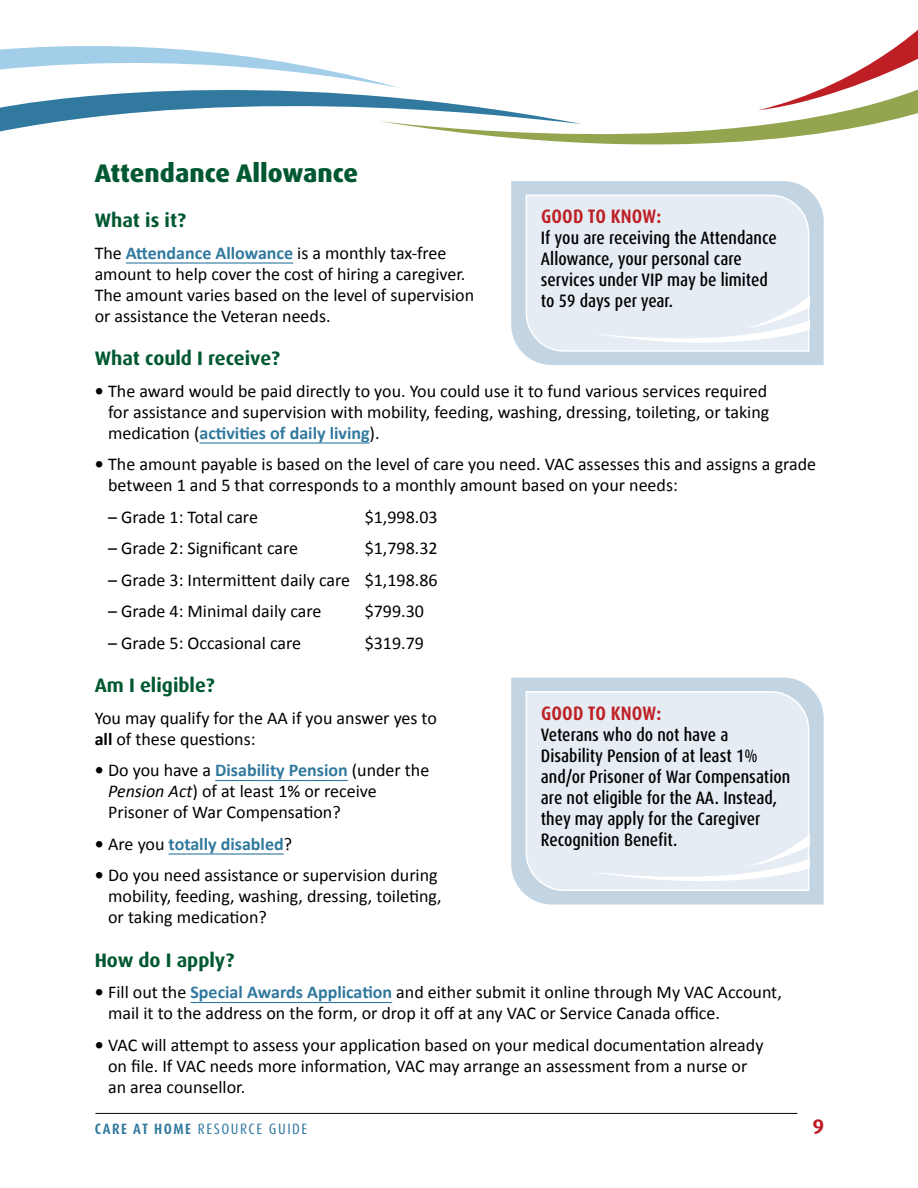
<style>
.page{position:relative;width:918px;height:1188px;background:#fff}
.page>*{position:absolute;margin:0;border:0;box-sizing:border-box;transform-origin:0 0}
.t1{font:800 25.5px "Dax Pro";color:#005830}
.t2{font:700 21px "Dax Pro";color:#be1f24}
.t3{font:700 19.5px "Dax Pro";color:#005830}
.Paragraph_Style_1{font:700 condensed 19.5px "Dax Pro";letter-spacing:.01em;color:#be1f24}
.t4{font:18px/21px "Calibri";color:#000}
.Paragraph_Style_1-2{font:500 condensed 18px/21px "Dax Pro";color:#000}
.t5{font:700 18px "Calibri";color:#31799e}
.t6{font:condensed 15px "Dax Pro";letter-spacing:.1em;color:#31799e}
.s1{font-weight:700;color:#31799e}
.s2{font-weight:700}
.s3{font-style:italic}
.s4{color:#000}
.s5{font-weight:400;color:#000}
</style>
<div class="page">
<hr style="left:95px;top:1113px;width:702px;height:1px;background:#000">
<hr style="left:126px;top:262px;width:167px;height:2px;background:#31799e">
<hr style="left:200px;top:442px;width:170px;height:2px;background:#31799e">
<hr style="left:215px;top:780px;width:133px;height:1px;background:#31799e">
<hr style="left:169px;top:853px;width:115px;height:2px;background:#31799e">
<hr style="left:190px;top:1002px;width:202px;height:1px;background:#31799e">
<svg style="left:511px;top:678px;width:313px;height:226px;fill:#c3d4e3"></svg>
<div style="left:525px;top:690px;width:285px;height:202px;background:#e5ecf3"></div>
<svg style="left:588px;top:823px;width:221px;height:67px"></svg>
<svg style="left:511px;top:181px;width:313px;height:184px;fill:#c3d4e3"></svg>
<div style="left:525px;top:194px;width:285px;height:158px;background:#e5ecf3"></div>
<svg style="left:588px;top:284px;width:221px;height:68px"></svg>
<svg style="left:456px;top:110px;width:462px;height:35px"></svg>
<svg style="left:759px;top:30px;width:159px;height:80px"></svg>
<svg style="left:0;top:46px;width:582px;height:86px"></svg>
<p class="t1" style="left:95px;top:157px;width:265px">Attendance Allowance</p>
<p class="t3" style="left:95px;top:208px;width:93px">What is it?</p>
<p class="t4" style="left:95px;top:242px;width:381px">The <span class="s1">Attendance Allowance</span> is a monthly tax-free amount to help cover the cost of hiring a caregiver.<br>The amount varies based on the level of supervision or assistance the Veteran needs.</p>
<p class="t3" style="left:95px;top:346px;width:187px">What could I receive?</p>
<p class="t4" style="left:108px;top:380px;width:663px;text-align:justify;text-indent:-14px"><span class="s2">•</span> The award would be paid directly to you. You could use it to fund various services required for assistance and supervision with mobility, feeding, washing, dressing, toileting, or taking medication (<span class="s1">activities of daily living</span>).</p>
<p class="t4" style="left:108px;top:453px;width:709px;text-indent:-14px"><span class="s2">•</span> The amount payable is based on the level of care you need. VAC assesses this and assigns a grade between 1 and 5 that corresponds to a monthly amount based on your needs:</p>
<p class="t4" style="left:108px;top:506px;width:151px">– Grade 1: Total care</p>
<p class="t4" style="left:365px;top:506px;width:74px">$1,998.03</p>
<p class="t4" style="left:108px;top:537px;width:191px">– Grade 2: Significant care</p>
<p class="t4" style="left:365px;top:537px;width:74px">$1,798.32</p>
<p class="t4" style="left:108px;top:569px;width:331px">– Grade 3: Intermittent daily care $1,198.86</p>
<p class="t4" style="left:108px;top:600px;width:215px">– Grade 4: Minimal daily care</p>
<p class="t4" style="left:365px;top:600px;width:61px">$799.30</p>
<p class="t4" style="left:108px;top:632px;width:195px">– Grade 5: Occasional care</p>
<p class="t4" style="left:365px;top:632px;width:61px">$319.79</p>
<p class="t3" style="left:95px;top:673px;width:122px">Am I eligible?</p>
<p class="t4" style="left:95px;top:707px;width:344px">You may qualify for the AA if you answer yes to <span class="s2">all</span> of these questions:</p>
<p class="t4" style="left:108px;top:759px;width:323px;text-indent:-14px"><span class="s2">•</span> Do you have a <span class="s1">Disability Pension</span> (under the<br><span class="s3">Pension Act</span>) of at least 1% or receive<br>Prisoner of War Compensation?</p>
<p class="t5" style="left:95px;top:831px;width:199px"><span class="s4">•</span> <span class="s5">Are you</span> totally disabled<span class="s5">?</span></p>
<p class="t4" style="left:108px;top:864px;width:335px;text-indent:-14px"><span class="s2">•</span> Do you need assistance or supervision during mobility, feeding, washing, dressing, toileting, or taking medication?</p>
<p class="t3" style="left:95px;top:947px;width:141px">How do I apply?</p>
<p class="t4" style="left:108px;top:981px;width:675px;text-indent:-14px"><span class="s2">•</span> Fill out the <span class="s1">Special Awards Application</span> and either submit it online through My VAC Account, mail it to the address on the form, or drop it off at any VAC or Service Canada office.</p>
<p class="t4" style="left:108px;top:1034px;width:657px;text-indent:-14px"><span class="s2">•</span> VAC will attempt to assess your application based on your medical documentation already on file. If VAC needs more information, VAC may arrange an assessment from a nurse or an area counsellor.</p>
<p class="Paragraph_Style_1" style="left:541px;top:204px;width:122px">GOOD TO KNOW:</p>
<p class="Paragraph_Style_1-2" style="left:541px;top:228px;width:237px">If you are receiving the Attendance<br>Allowance, your personal care services under VIP may be limited to 59 days per year.</p>
<p class="Paragraph_Style_1" style="left:541px;top:701px;width:122px">GOOD TO KNOW:</p>
<p class="Paragraph_Style_1-2" style="left:541px;top:724px;width:251px">Veterans who do not have a<br>Disability Pension of at least 1% and/or Prisoner of War Compensation are not eligible for the AA. Instead, they may apply for the Caregiver<br>Recognition Benefit.</p>
<p class="t6" style="left:95px;top:1119px;width:214px"><span class="s2">CARE AT HOME</span> RESOURCE GUIDE</p>
<p class="t2" style="left:813px;top:1113px;width:13px">9</p>
</div>
